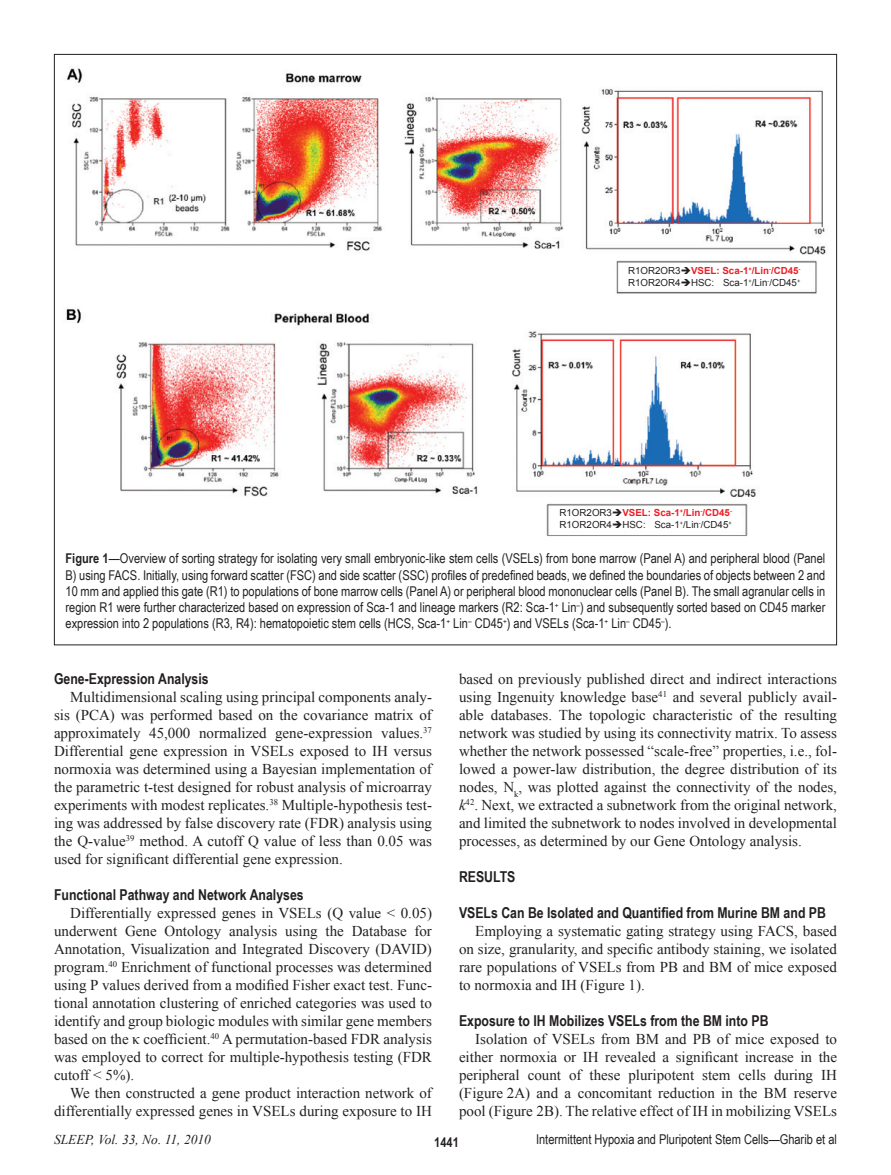
<style>
.page{position:relative;width:891px;height:1175px;background:#fff}
.page>*{position:absolute;margin:0;border:0;box-sizing:border-box;transform-origin:0 0}
.Body{font:15px/18px "Times New Roman";color:#231f20;text-align:justify}
.Subhead_One{font:700 15px "Arial Narrow";color:#231f20}
.Table_Text{font:13.5px/16.2px "Arial Narrow";color:#231f20;text-align:justify}
.t1{font:italic 13.5px "Times New Roman";color:#231f20}
.t2{font:700 13.5px "Arial Narrow";color:#231f20}
.t3{font:9.75px/12.5px "Arial";color:#231f20}
.s1{font-weight:700;color:#ee1d23}
.s2{font-weight:700}
.s3{font-style:italic}
</style>
<div class="page">
<img style="left:66px;top:68px;width:760px;height:469px">
<div style="left:551px;top:507px;width:189px;height:23px;background:#fff"></div>
<div style="left:621px;top:264px;width:187px;height:25px;background:#fff"></div>
<p class="t3" style="left:628px;top:264px;width:174px">R1OR2OR3➔<span class="s1">VSEL: Sca-1</span><sup>+</sup><span class="s1">/Lin</span><sup>-</sup><span class="s1">/CD45</span><sup>-<br></sup>R1OR2OR4➔HSC: Sca-1<sup>+</sup>/Lin<sup>-</sup>/CD45<sup>+</sup></p>
<p class="t3" style="left:560px;top:506px;width:174px">R1OR2OR3➔<span class="s1">VSEL: Sca-1</span><sup>+</sup><span class="s1">/Lin</span><sup>-</sup><span class="s1">/CD45</span><sup>-<br></sup>R1OR2OR4➔HSC: Sca-1<sup>+</sup>/Lin<sup>-</sup>/CD45<sup>+</sup></p>
<p class="Table_Text" style="left:66px;top:550px;width:761px"><span class="s2">Figure 1</span>—Overview of sorting strategy for isolating very small embryonic-like stem cells (VSELs) from bone marrow (Panel A) and peripheral blood (Panel B) using FACS. Initially, using forward scatter (FSC) and side scatter (SSC) profiles of predefined beads, we defined the boundaries of objects between 2 and 10 mm and applied this gate (R1) to populations of bone marrow cells (Panel A) or peripheral blood mononuclear cells (Panel B). The small agranular cells in region R1 were further characterized based on expression of Sca-1 and lineage markers (R2: Sca-1<sup>+</sup> Lin<sup>–</sup>) and subsequently sorted based on CD45 marker expression into 2 populations (R3, R4): hematopoietic stem cells (HCS, Sca-1<sup>+</sup> Lin<sup>–</sup> CD45<sup>+</sup>) and VSELs (Sca-1<sup>+</sup> Lin<sup>–</sup> CD45<sup>–</sup>).</p>
<p class="Subhead_One" style="left:54px;top:667px;width:156px">Gene-Expression Analysis</p>
<p class="Body" style="left:54px;top:688px;width:380px;text-indent:16px">Multidimensional scaling using principal components analy&shy;sis (PCA) was performed based on the covariance matrix of approximately 45,000 normalized gene-expression values.<sup>37<br></sup>Differential gene expression in VSELs exposed to IH versus normoxia was determined using a Bayesian implementation of the parametric t-test designed for robust analysis of microarray experiments with modest replicates.<sup>38</sup> Multiple-hypothesis test&shy;ing was addressed by false discovery rate (FDR) analysis using the Q-value<sup>39</sup> method. A cutoff Q value of less than 0.05 was used for significant differential gene expression.</p>
<p class="Subhead_One" style="left:54px;top:883px;width:251px">Functional Pathway and Network Analyses</p>
<p class="Body" style="left:54px;top:904px;width:380px;text-indent:16px">Differentially expressed genes in VSELs (Q value &lt; 0.05) underwent Gene Ontology analysis using the Database for Annotation, Visualization and Integrated Discovery (DAVID) program.<sup>40</sup> Enrichment of functional processes was determined using P values derived from a modified Fisher exact test. Func&shy;tional annotation clustering of enriched categories was used to identify and group biologic modules with similar gene members based on the κ coefficient.<sup>40</sup> A permutation-based FDR analysis was employed to correct for multiple-hypothesis testing (FDR cutoff &lt; 5%).</p>
<p class="Body" style="left:54px;top:1084px;width:379px;text-align:right">We then constructed a gene product interaction network of differentially expressed genes in VSELs during exposure to IH</p>
<p class="Body" style="left:459px;top:670px;width:380px">based on previously published direct and indirect interactions using Ingenuity knowledge base<sup>41</sup> and several publicly avail&shy;able databases. The topologic characteristic of the resulting network was studied by using its connectivity matrix. To assess whether the network possessed “scale-free” properties, i.e., fol&shy;lowed a power-law distribution, the degree distribution of its nodes, N<sub>k</sub>, was plotted against the connectivity of the nodes, <span class="s3">k</span><sup>42</sup>. Next, we extracted a subnetwork from the original network, and limited the subnetwork to nodes involved in developmental processes, as determined by our Gene Ontology analysis.</p>
<p class="Subhead_One" style="left:459px;top:865px;width:58px">RESULTS</p>
<p class="Subhead_One" style="left:459px;top:901px;width:369px">VSELs Can Be Isolated and Quantified from Murine BM and PB</p>
<p class="Body" style="left:459px;top:922px;width:379px;text-indent:16px">Employing a systematic gating strategy using FACS, based on size, granularity, and specific antibody staining, we isolated rare populations of VSELs from PB and BM of mice exposed to normoxia and IH (Figure 1).</p>
<p class="Subhead_One" style="left:459px;top:1009px;width:311px">Exposure to IH Mobilizes VSELs from the BM into PB</p>
<p class="Body" style="left:459px;top:1030px;width:380px;text-indent:16px">Isolation of VSELs from BM and PB of mice exposed to either normoxia or IH revealed a significant increase in the peripheral count of these pluripotent stem cells during IH (Figure 2A) and a concomitant reduction in the BM reserve pool (Figure 2B). The relative effect of IH in mobilizing VSELs</p>
<p class="t1" style="left:54px;top:1130px;width:159px">SLEEP, Vol. 33, No. 11, 2010</p>
<p class="t2" style="left:434px;top:1132px;width:26px">1441</p>
<p class="Table_Text" style="left:536px;top:1130px;width:302px">Intermittent Hypoxia and Pluripotent Stem Cells—Gharib et al</p>
</div>
